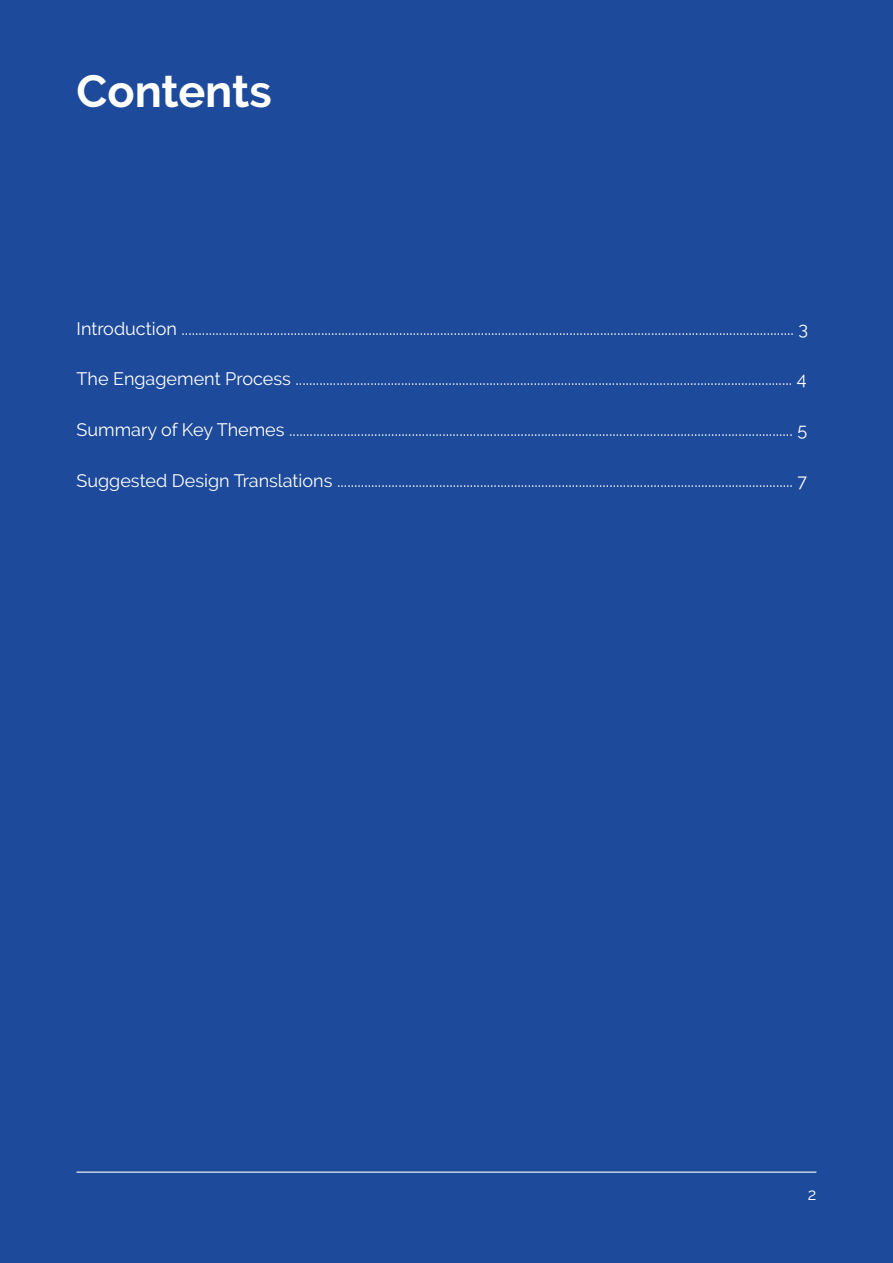
<style>
.page{position:relative;width:893px;height:1263px;background:#1d4a9a}
.page>*{position:absolute;margin:0;border:0;box-sizing:border-box;transform-origin:0 0}
.Headline_1{font:700 45px "Raleway";color:#fff}
.Body{font:18px "Raleway";color:#fff}
.t1{font:16.5px "Raleway";color:#fff}
</style>
<div class="page">
<hr style="left:77px;top:1171px;width:739px;height:2px;background:#fff">
<p class="Headline_1" style="left:77px;top:65px;width:197px">Contents</p>
<p class="Body" style="left:77px;top:318px;width:733px">Introduction .................................................................................................................................................................................... 3</p>
<p class="Body" style="left:77px;top:368px;width:732px">The Engagement Process .................................................................................................................................................. 4</p>
<p class="Body" style="left:77px;top:419px;width:732px">Summary of Key Themes .................................................................................................................................................... 5</p>
<p class="Body" style="left:77px;top:470px;width:732px">Suggested Design Translations ...................................................................................................................................... 7</p>
<p class="t1" style="left:808px;top:1185px;width:10px">2</p>
</div>
